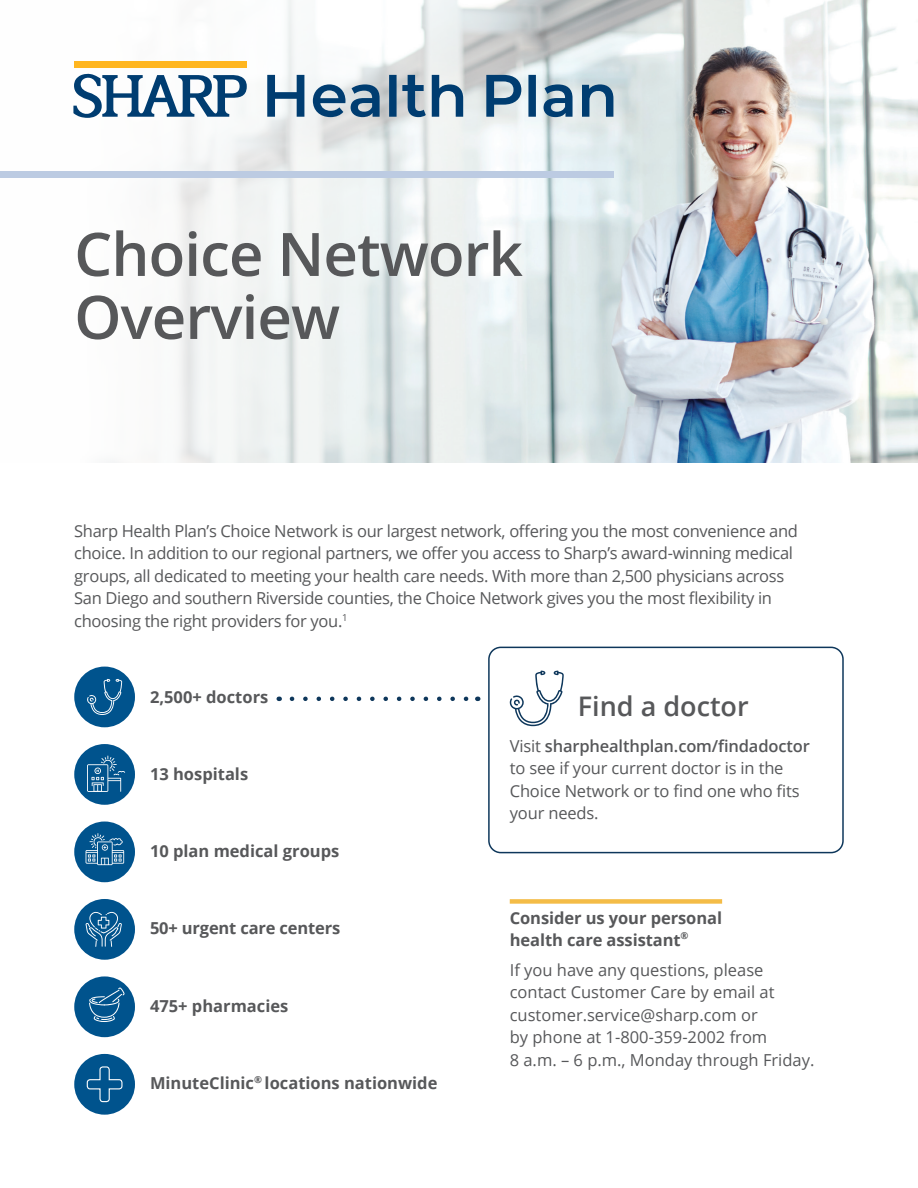
<style>
.page{position:relative;width:918px;height:1188px;background:#fff}
.page>*{position:absolute;margin:0;border:0;box-sizing:border-box;transform-origin:0 0}
.t1{font:600 60px/63px "Open Sans";letter-spacing:-.015em;color:#57585a}
.t2{font:600 27px "Open Sans";color:#57585a}
.t3{font:16.5px/22.5px "Open Sans";letter-spacing:-.02em;color:#57585a}
.t4{font:700 16.5px/22.5px "Open Sans";color:#57585a}
.t5{font:16.5px/22.5px "Open Sans";color:#57585a}
.s1{font-weight:600}
</style>
<div class="page">
<div style="left:510px;top:899px;width:212px;height:5px;background:#f4bc47"></div>
<svg style="left:87px;top:0;width:831px;height:463px"></svg>
<div style="left:0;top:171px;width:613px;height:7px;background:#bccbe2"></div>
<div style="left:74px;top:976px;width:61px;height:61px;background:#00538d;border-radius:50%"></div>
<svg style="left:89px;top:988px;width:36px;height:34px"></svg>
<div style="left:74px;top:744px;width:61px;height:61px;background:#00538d;border-radius:50%"></div>
<svg style="left:87px;top:756px;width:38px;height:36px"></svg>
<div style="left:74px;top:822px;width:61px;height:60px;background:#00538d;border-radius:50%"></div>
<svg style="left:86px;top:833px;width:38px;height:32px"></svg>
<div style="left:74px;top:899px;width:61px;height:61px;background:#00538d;border-radius:50%"></div>
<svg style="left:86px;top:912px;width:36px;height:35px"></svg>
<div style="left:74px;top:667px;width:61px;height:60px;background:#00538d;border-radius:50%"></div>
<svg style="left:87px;top:679px;width:35px;height:36px"></svg>
<div style="left:74px;top:1054px;width:61px;height:61px;background:#00538d;border-radius:50%"></div>
<svg style="left:86px;top:1066px;width:37px;height:37px"></svg>
<svg style="left:292px;top:697px;width:177px;height:4px"></svg>
<svg style="left:509px;top:671px;width:55px;height:55px"></svg>
<div style="left:488px;top:647px;width:356px;height:206px;border:2px solid #0e375b;border-radius:12px"></div>
<svg style="left:267px;top:75px;width:346px;height:42px;background:#8aa4b9"></svg>
<div style="left:74px;top:61px;width:173px;height:7px;background:#ffb620"></div>
<svg style="left:73px;top:74px;width:174px;height:44px"></svg>
<h1 class="t1" style="left:74px;top:221px;width:450px">Choice Network<br>Overview</h1>
<p class="t3" style="left:74px;top:519px;width:725px">Sharp Health Plan’s Choice Network is our largest network, offering you the most convenience and choice. In addition to our regional partners, we offer you access to Sharp’s award-winning medical groups, all dedicated to meeting your health care needs. With more than 2,500 physicians across San Diego and southern Riverside counties, the Choice Network gives you the most flexibility in choosing the right providers for you.<sup>1</sup></p>
<p class="t4" style="left:150px;top:685px;width:120px">2,500+ doctors</p>
<p class="t4" style="left:150px;top:762px;width:100px">13 hospitals</p>
<p class="t4" style="left:150px;top:840px;width:191px">10 plan medical groups</p>
<p class="t4" style="left:150px;top:917px;width:192px">50+ urgent care centers</p>
<p class="t4" style="left:150px;top:994px;width:140px">475+ pharmacies</p>
<p class="t4" style="left:150px;top:1071px;width:289px">MinuteClinic<sup>®</sup> locations nationwide</p>
<h2 class="t2" style="left:578px;top:687px;width:172px">Find a doctor</h2>
<p class="t3" style="left:510px;top:734px;width:302px">Visit <span class="s1">sharphealthplan.com/findadoctor </span>to see if your current doctor is in the<br>Choice Network or to find one who fits your needs.</p>
<h2 class="t4" style="left:510px;top:906px;width:214px">Consider us your personal health care assistant<sup>®</sup></h2>
<p class="t5" style="left:510px;top:958px;width:306px">If you have any questions, please contact Customer Care by email at customer.service@sharp.com or<br>by phone at 1-800-359-2002 from<br>8 a.m. – 6 p.m., Monday through Friday.</p>
</div>
